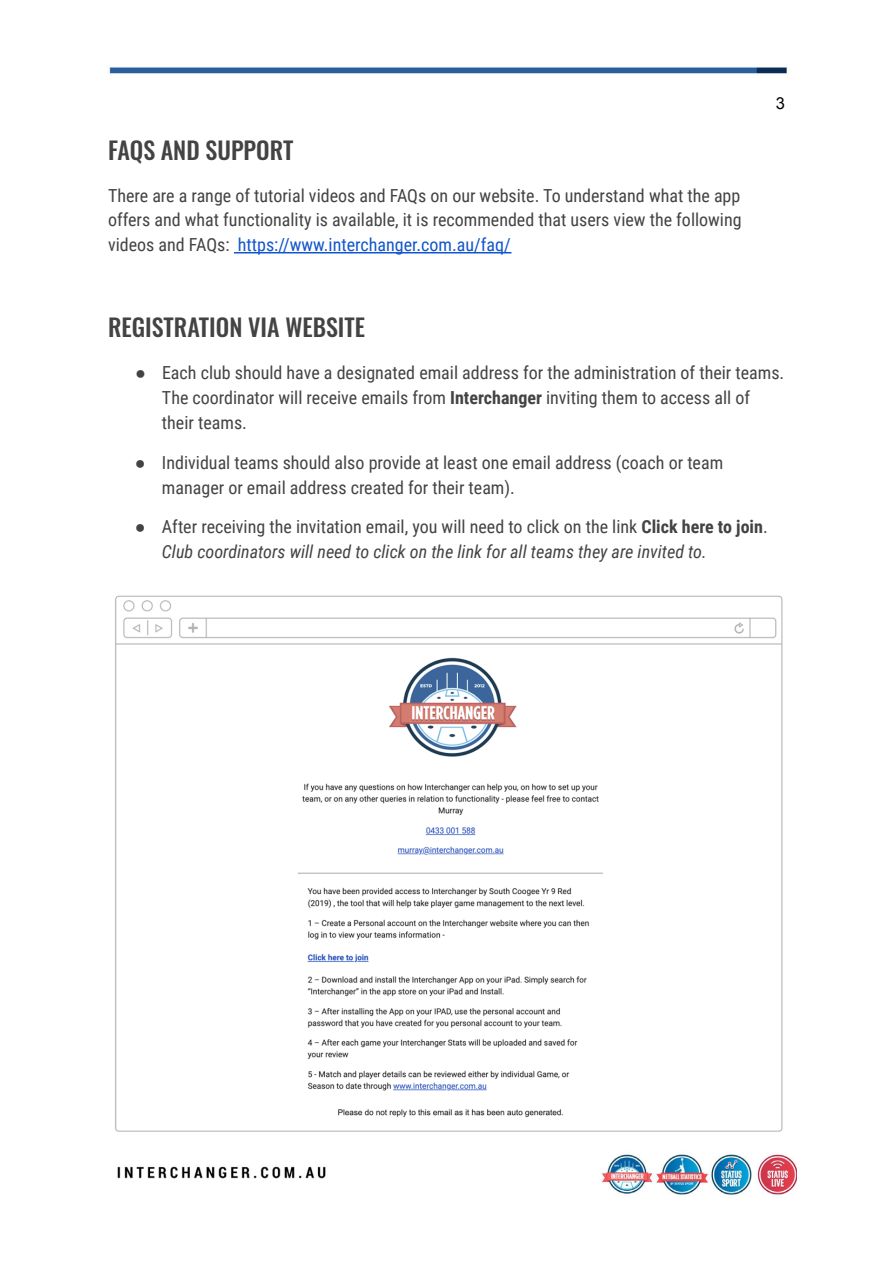
<style>
.page{position:relative;width:894px;height:1263px;background:#fff}
.page>*{position:absolute;margin:0;border:0;box-sizing:border-box;transform-origin:0 0}
.t1{font:500 24px "Oswald";color:#434343}
.t2{font:18px/24.9px "Roboto Condensed";color:#434343}
.t3{font:italic 18px/24.9px "Roboto Condensed";color:#434343}
.t4{font:16.5px "Arial";color:#000}
.s1{color:#15c}
.s2{font-family:"Arial"}
.s3{font-weight:700}
.s4{font-family:"Arial";font-style:normal}
.s5{font-style:normal}
.s6{font-weight:700;font-style:normal}
</style>
<div class="page">
<hr style="left:234px;top:252px;width:278px;height:1px;background:#15c">
<img style="left:115px;top:595px;width:668px;height:537px">
<img style="left:117px;top:1153px;width:679px;height:43px">
<img style="left:109px;top:67px;width:678px;height:7px">
<h1 class="t1" style="left:108px;top:129px;width:187px">FAQS AND SUPPORT</h1>
<p class="t2" style="left:108px;top:182px;width:635px;text-align:justify">There are a range of tutorial videos and FAQs on our website. To understand what the app offers and what functionality is available, it is recommended that users view the following videos and FAQs: <span class="s1">https://www.interchanger.com.au/faq/</span></p>
<p class="t4" style="left:776px;top:92px;width:11px">3</p>
<h1 class="t1" style="left:108px;top:306px;width:259px">REGISTRATION VIA WEBSITE</h1>
<p class="t2" style="left:162px;top:360px;width:624px;text-indent:-27px"><span class="s2">●</span> Each club should have a designated email address for the administration of their teams.<br>The coordinator will receive emails from <span class="s3">Interchanger</span> inviting them to access all of their teams.</p>
<p class="t2" style="left:162px;top:449px;width:563px;text-indent:-27px"><span class="s2">●</span> Individual teams should also provide at least one email address (coach or team manager or email address created for their team).</p>
<p class="t3" style="left:162px;top:514px;width:607px;text-indent:-27px"><span class="s4">●</span> <span class="s5">After receiving the invitation email, you will need to click on the link</span> <span class="s6">Click here to join</span><span class="s5">.<br></span>Club coordinators will need to click on the link for all teams they are invited to.</p>
</div>
